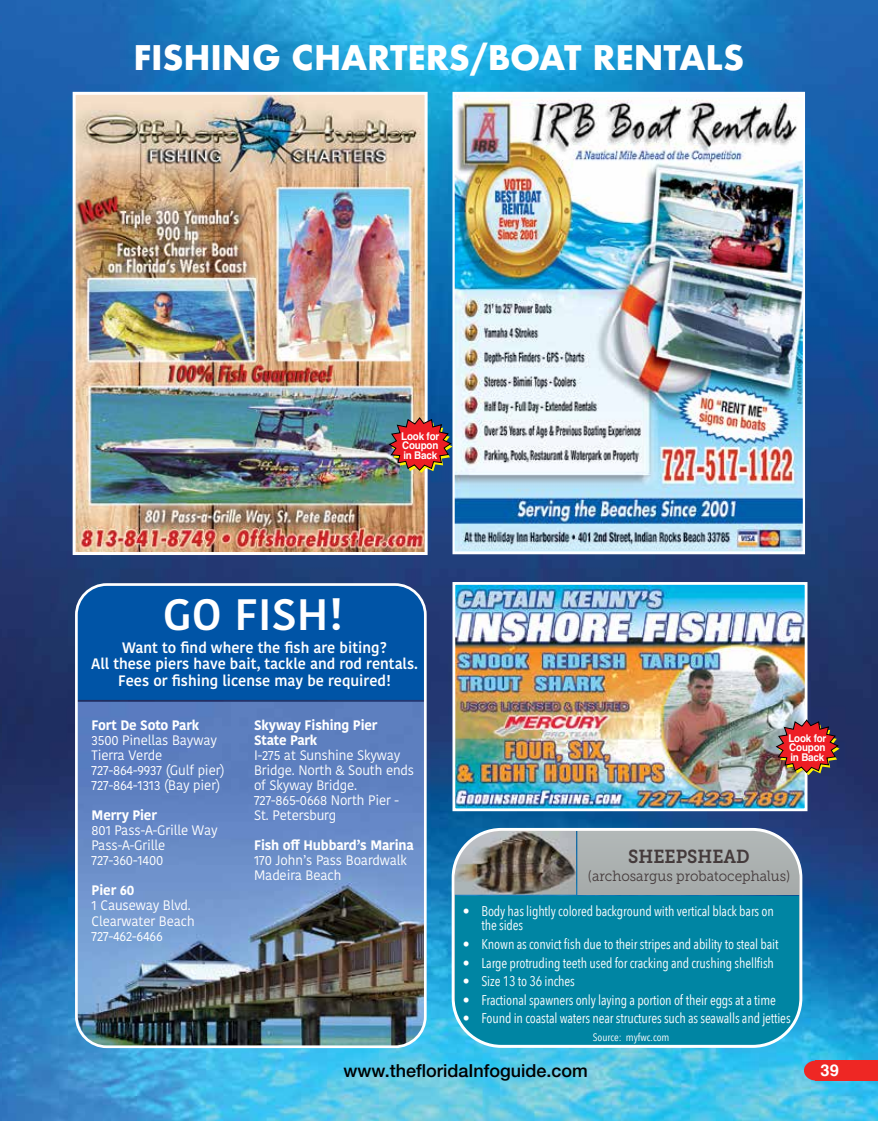
<style>
.page{position:relative;width:878px;height:1121px;background:#fff}
.page>*{position:absolute;margin:0;border:0;box-sizing:border-box;transform-origin:0 0}
.t1{font:600 43.8px "Kohinoor Bangla";color:#fff}
.t2{font:700 33px "Futura";letter-spacing:-.005em;color:#fff}
.t3{font:18.75px "Museo Slab 700";color:#443a3b;scale:.93 1}
.t4{font:500 18px "Helvetica Neue LT Std";color:#000}
.t5{font:700 16.5px "Helvetica";color:#fff}
.t6{font:600 15px/16.5px "Kohinoor Bangla";color:#fff;text-align:center}
.t7{font:14.7px "Museo Slab 300";color:#443a3b;scale:.93 1}
.t8{font:14.1px/14.7px "Avenir Next Condensed";letter-spacing:-.01em;color:#fff}
.t9{font:13.65px/15px "Kohinoor Bangla";letter-spacing:-.01em;color:#fff}
.t10{font:700 13.65px/15px "Kohinoor Bangla";letter-spacing:-.01em;color:#fff}
.t11{font:700 10.65px/9.8px "Helvetica";letter-spacing:-.02em;color:#fff;text-align:justify;scale:.93 1}
.t12{font:10.65px "Avenir Next Condensed";color:#fff}
</style>
<div class="page">
<img style="left:0;top:0;width:878px;height:1120px">
<img style="left:456px;top:96px;width:345px;height:454px">
<div style="left:452px;top:92px;width:353px;height:462px;border:3px solid #fff"></div>
<img style="left:77px;top:96px;width:346px;height:455px">
<div style="left:73px;top:92px;width:354px;height:463px;border:3px solid #fff"></div>
<div style="left:815px;top:1060px;width:63px;height:20px;background:#ee2724"></div>
<div style="left:803px;top:1060px;width:24px;height:20px;background:#ee2724;border-radius:50%"></div>
<img style="left:456px;top:586px;width:347px;height:221px">
<div style="left:452px;top:582px;width:355px;height:229px;border:3px solid #fff"></div>
<img style="left:775px;top:719px;width:64px;height:56px">
<img style="left:389px;top:417px;width:63px;height:56px">
<div style="left:77px;top:584px;width:348px;height:116px;background:#0054a6"></div>
<img style="left:77px;top:702px;width:348px;height:344px">
<div style="left:75px;top:583px;width:351px;height:465px;border:3px solid #fff;border-radius:30px"></div>
<svg style="left:453px;top:829px;width:347px;height:217px;background:#2e8ca1"></svg>
<div style="left:451px;top:828px;width:351px;height:219px;border:3px solid #fff;border-radius:48px"></div>
<h2 class="t2" style="left:133px;top:34px;width:612px">FISHING CHARTERS/BOAT RENTALS</h2>
<p class="t11" style="left:401px;top:431px;width:42px">Look for Coupon in Back</p>
<h1 class="t1" style="left:163px;top:578px;width:182px">GO FISH!</h1>
<p class="t6" style="left:91px;top:639px;width:328px">Want to find where the fish are biting?<br>All these piers have bait, tackle and rod rentals.<br>Fees or fishing license may be required!</p>
<p class="t10" style="left:92px;top:716px;width:109px">Fort De Soto Park</p>
<p class="t9" style="left:92px;top:732px;width:134px">3500 Pinellas Bayway<br>Tierra Verde<br>727-864-9937 (Gulf pier)<br>727-864-1313 (Bay pier)</p>
<p class="t10" style="left:92px;top:807px;width:67px">Merry Pier</p>
<p class="t9" style="left:92px;top:822px;width:127px">801 Pass-A-Grille Way<br>Pass-A-Grille<br>727-360-1400</p>
<p class="t10" style="left:92px;top:882px;width:44px">Pier 60</p>
<p class="t9" style="left:92px;top:898px;width:105px">1 Causeway Blvd.<br>Clearwater Beach<br>727-462-6466</p>
<p class="t10" style="left:254px;top:716px;width:125px">Skyway Fishing Pier<br>State Park</p>
<p class="t9" style="left:254px;top:747px;width:162px">I-275 at Sunshine Skyway<br>Bridge. North &amp; South ends of Skyway Bridge.<br>727-865-0668 North Pier -<br>St. Petersburg</p>
<p class="t10" style="left:254px;top:837px;width:161px">Fish off Hubbard’s Marina</p>
<p class="t9" style="left:254px;top:852px;width:154px">170 John’s Pass Boardwalk<br>Madeira Beach</p>
<h3 class="t3" style="left:628px;top:846px;width:132px">SHEEPSHEAD</h3>
<p class="t11" style="left:788px;top:733px;width:42px">Look for Coupon in Back</p>
<p class="t7" style="left:588px;top:867px;width:219px">(archosargus probatocephalus)</p>
<p class="t8" style="left:481px;top:902px;width:294px;text-indent:-19px">• Body has lightly colored background with vertical black bars on the sides</p>
<p class="t8" style="left:463px;top:936px;width:317px">• Known as convict fish due to their stripes and ability to steal bait</p>
<p class="t8" style="left:463px;top:954px;width:313px">• Large protruding teeth used for cracking and crushing shellfish</p>
<p class="t8" style="left:463px;top:973px;width:113px">• Size 13 to 36 inches</p>
<p class="t8" style="left:463px;top:991px;width:314px">• Fractional spawners only laying a portion of their eggs at a time</p>
<p class="t8" style="left:463px;top:1010px;width:329px">• Found in coastal waters near structures such as seawalls and jetties</p>
<p class="t12" style="left:592px;top:1028px;width:78px">Source: myfwc.com</p>
<p class="t4" style="left:343px;top:1059px;width:246px">www.thefloridaInfoguide.com</p>
<p class="t5" style="left:820px;top:1060px;width:20px">39</p>
</div>
